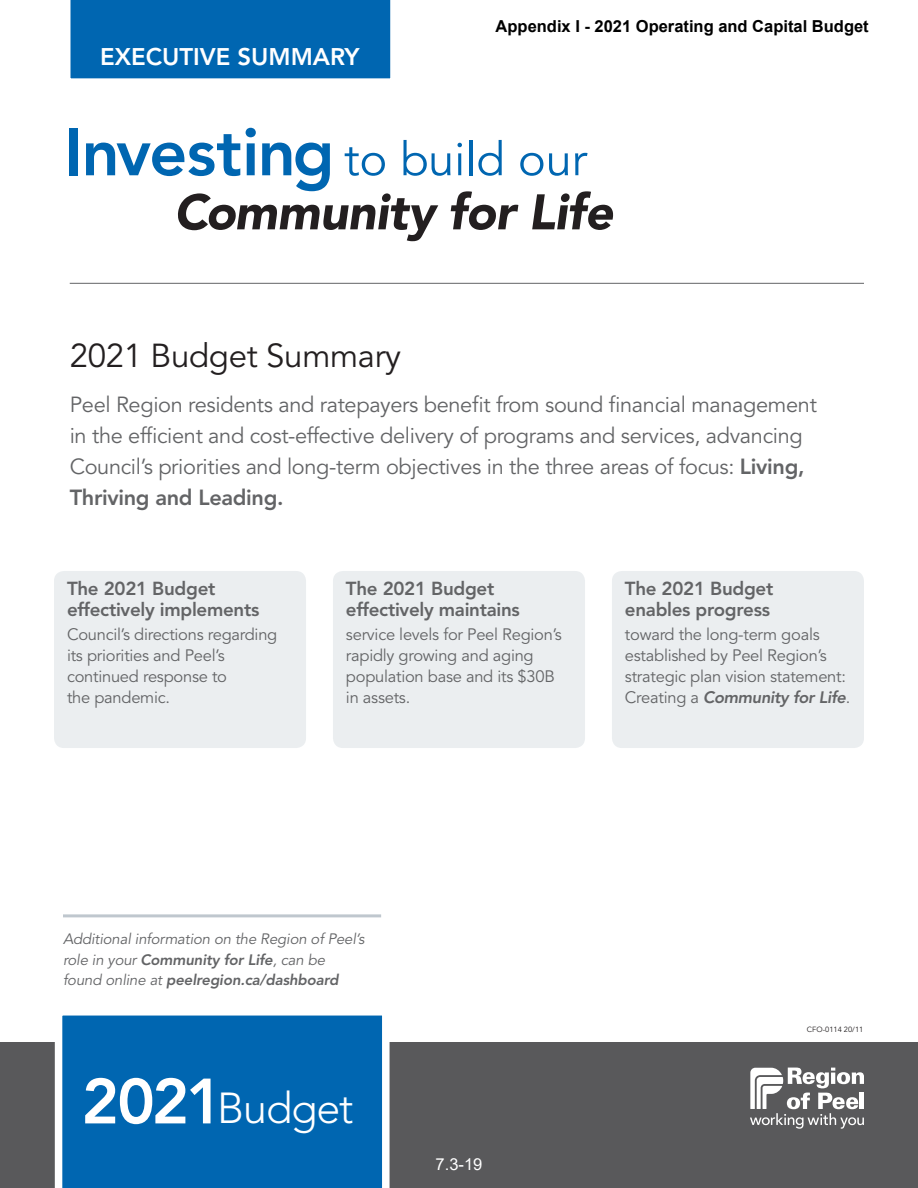
<style>
.page{position:relative;width:918px;height:1188px;background:#fff}
.page>*{position:absolute;margin:0;border:0;box-sizing:border-box;transform-origin:0 0}
.t1{font:300 43.05px "Avenir LT Std";letter-spacing:-.025em;color:#fff}
.t2{font:33px "Avenir LT Std";letter-spacing:-.01em;color:#231f20}
.t3{font:800 23.85px "Avenir LT Std";color:#fff}
.t4{font:21.75px/30.8px "Avenir LT Std";letter-spacing:-.015em;color:#636466}
.t5{font:800 18.75px "Avenir LT Std";letter-spacing:-.015em;color:#636466}
.t6{font:16.5px/21px "Avenir LT Std";letter-spacing:-.015em;color:#636466}
.t7{font:700 16.5px "Arial";color:#000}
.t8{font:16.5px "Arial";color:#fff}
.t9{font:italic 15px/20.2px "Avenir LT Std";letter-spacing:-.01em;color:#636466}
.t10{font:7.5px "Avenir LT Std";color:#231f20}
.s1{font-weight:800}
.s2{font-weight:800;font-style:italic}
.s3{font-weight:800;font-size:63.3px}
</style>
<div class="page">
<div style="left:0;top:1042px;width:918px;height:146px;background:#59595b"></div>
<div style="left:55px;top:1015px;width:335px;height:173px;background:#0066b1"></div>
<svg style="left:750px;top:1068px;width:114px;height:61px"></svg>
<div style="left:70px;top:128px;width:8px;height:47px;background:#0066b1"></div>
<svg style="left:86px;top:128px;width:527px;height:113px"></svg>
<hr style="left:70px;top:283px;width:794px;height:1px;background:#636466">
<div style="left:54px;top:571px;width:252px;height:177px;background:#ebeef0;border-radius:10px"></div>
<div style="left:612px;top:571px;width:252px;height:177px;background:#ebeef0;border-radius:10px"></div>
<div style="left:333px;top:571px;width:252px;height:177px;background:#ebeef0;border-radius:10px"></div>
<hr style="left:63px;top:914px;width:318px;height:3px;background:#bfc7ce">
<div style="left:70px;top:0;width:321px;height:79px;background:#0066b1"></div>
<p class="t3" style="left:100px;top:42px;width:261px">EXECUTIVE SUMMARY</p>
<p class="t7" style="left:496px;top:14px;width:375px">Appendix I - 2021 Operating and Capital Budget</p>
<p class="t2" style="left:70px;top:337px;width:333px">2021 Budget Summary</p>
<p class="t4" style="left:70px;top:390px;width:749px">Peel Region residents and ratepayers benefit from sound financial management in the efficient and cost-effective delivery of programs and services, advancing Council’s priorities and long-term objectives in the three areas of focus: <span class="s1">Living, Thriving and Leading.</span></p>
<p class="t5" style="left:67px;top:578px;width:150px">The 2021 Budget</p>
<p class="t5" style="left:67px;top:599px;width:194px">effectively implements</p>
<p class="t6" style="left:67px;top:624px;width:212px">Council’s directions regarding its priorities and Peel’s continued response to<br>the pandemic.</p>
<p class="t5" style="left:346px;top:578px;width:150px">The 2021 Budget</p>
<p class="t5" style="left:346px;top:599px;width:175px">effectively maintains</p>
<p class="t6" style="left:346px;top:624px;width:218px">service levels for Peel Region’s rapidly growing and aging population base and its $30B in assets.</p>
<p class="t5" style="left:625px;top:578px;width:150px">The 2021 Budget</p>
<p class="t5" style="left:625px;top:599px;width:147px">enables progress</p>
<p class="t6" style="left:625px;top:624px;width:227px">toward the long-term goals established by Peel Region’s strategic plan vision statement:<br>Creating a <span class="s2">Community for Life</span>.</p>
<p class="t9" style="left:63px;top:930px;width:303px">Additional information on the Region of Peel’s role in your <span class="s1">Community for Life</span>, can be found online at <span class="s1">peelregion.ca/dashboard</span></p>
<p class="t1" style="left:81px;top:1083px;width:274px"><span class="s3">2021</span>Budget</p>
<p class="t8" style="left:436px;top:1153px;width:48px">7.3-19</p>
<p class="t10" style="left:807px;top:1025px;width:58px">CFO-0114 20/11</p>
</div>
